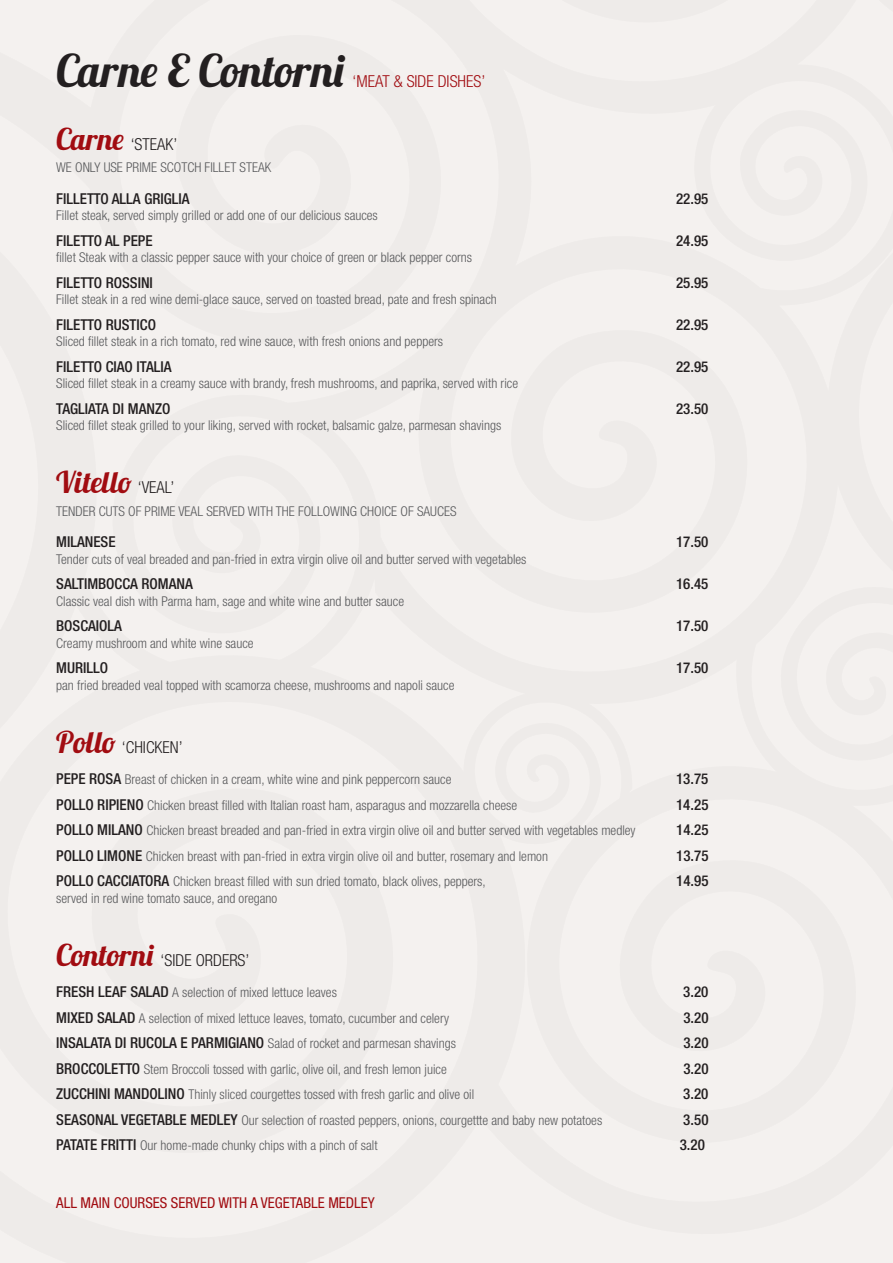
<style>
.page{position:relative;width:893px;height:1263px;background:#f4f1ef}
.page>*{position:absolute;margin:0;border:0;box-sizing:border-box;transform-origin:0 0}
.t1{font:45px "Lobster 1.3";color:#231f20}
.t2{font:30px "Lobster 1.3";color:#a10c11}
.t3{font:300 condensed 16.5px "Helvetica Neue LT Std";color:#231f20}
.t4{font:300 condensed 16.5px "Helvetica Neue LT Std";color:#a10c11}
.t5{font:500 condensed 15px "Helvetica Neue LT Std";color:#231f20}
.t6{font:condensed 15px "Helvetica Neue LT Std";color:#a10c11}
.t7{font:300 condensed 13.5px "Helvetica Neue LT Std";color:#58595b}
.s1{font-weight:500;font-size:15px;color:#231f20}
</style>
<div class="page">
<h1 class="t1" style="left:56px;top:42px;width:291px">Carne E Contorni</h1>
<p class="t4" style="left:353px;top:71px;width:134px">‘MEAT &amp; SIDE DISHES’</p>
<h2 class="t2" style="left:56px;top:120px;width:69px">Carne</h2>
<p class="t3" style="left:131px;top:134px;width:48px">‘STEAK’</p>
<p class="t7" style="left:56px;top:160px;width:217px">WE ONLY USE PRIME SCOTCH FILLET STEAK</p>
<p class="t5" style="left:56px;top:190px;width:135px">FILLETTO ALLA GRIGLIA</p>
<p class="t5" style="left:676px;top:190px;width:34px">22.95</p>
<p class="t7" style="left:56px;top:208px;width:323px">Fillet steak, served simply grilled or add one of our delicious sauces</p>
<p class="t5" style="left:56px;top:232px;width:98px">FILETTO AL PEPE</p>
<p class="t5" style="left:676px;top:232px;width:34px">24.95</p>
<p class="t7" style="left:56px;top:250px;width:417px">fillet Steak with a classic pepper sauce with your choice of green or black pepper corns</p>
<p class="t5" style="left:56px;top:274px;width:98px">FILETTO ROSSINI</p>
<p class="t5" style="left:676px;top:274px;width:34px">25.95</p>
<p class="t7" style="left:56px;top:292px;width:442px">Fillet steak in a red wine demi-glace sauce, served on toasted bread, pate and fresh spinach</p>
<p class="t5" style="left:56px;top:316px;width:101px">FILETTO RUSTICO</p>
<p class="t5" style="left:676px;top:316px;width:34px">22.95</p>
<p class="t7" style="left:56px;top:334px;width:388px">Sliced fillet steak in a rich tomato, red wine sauce, with fresh onions and peppers</p>
<p class="t5" style="left:56px;top:358px;width:117px">FILETTO CIAO ITALIA</p>
<p class="t5" style="left:676px;top:358px;width:34px">22.95</p>
<p class="t7" style="left:56px;top:376px;width:463px">Sliced fillet steak in a creamy sauce with brandy, fresh mushrooms, and paprika, served with rice</p>
<p class="t5" style="left:56px;top:400px;width:116px">TAGLIATA DI MANZO</p>
<p class="t5" style="left:676px;top:400px;width:34px">23.50</p>
<p class="t7" style="left:56px;top:418px;width:447px">Sliced fillet steak grilled to your liking, served with rocket, balsamic galze, parmesan shavings</p>
<h2 class="t2" style="left:56px;top:463px;width:77px">Vitello</h2>
<p class="t3" style="left:138px;top:478px;width:38px">‘VEAL’</p>
<p class="t7" style="left:56px;top:503px;width:402px">TENDER CUTS OF PRIME VEAL SERVED WITH THE FOLLOWING CHOICE OF SAUCES</p>
<p class="t5" style="left:56px;top:533px;width:61px">MILANESE</p>
<p class="t5" style="left:676px;top:533px;width:34px">17.50</p>
<p class="t7" style="left:56px;top:551px;width:472px">Tender cuts of veal breaded and pan-fried in extra virgin olive oil and butter served with vegetables</p>
<p class="t5" style="left:56px;top:575px;width:138px">SALTIMBOCCA ROMANA</p>
<p class="t5" style="left:676px;top:575px;width:34px">16.45</p>
<p class="t7" style="left:56px;top:593px;width:349px">Classic veal dish with Parma ham, sage and white wine and butter sauce</p>
<p class="t5" style="left:56px;top:617px;width:67px">BOSCAIOLA</p>
<p class="t5" style="left:676px;top:617px;width:34px">17.50</p>
<p class="t7" style="left:56px;top:635px;width:199px">Creamy mushroom and white wine sauce</p>
<p class="t5" style="left:56px;top:659px;width:53px">MURILLO</p>
<p class="t5" style="left:676px;top:659px;width:34px">17.50</p>
<p class="t7" style="left:56px;top:677px;width:400px">pan fried breaded veal topped with scamorza cheese, mushrooms and napoli sauce</p>
<h2 class="t2" style="left:56px;top:723px;width:61px">Pollo</h2>
<p class="t3" style="left:122px;top:737px;width:62px">‘CHICKEN’</p>
<p class="t7" style="left:56px;top:772px;width:397px"><span class="s1">PEPE ROSA</span> Breast of chicken in a cream, white wine and pink peppercorn sauce</p>
<p class="t5" style="left:676px;top:770px;width:34px">13.75</p>
<p class="t7" style="left:56px;top:797px;width:463px"><span class="s1">POLLO RIPIENO</span> Chicken breast filled with Italian roast ham, asparagus and mozzarella cheese</p>
<p class="t5" style="left:676px;top:796px;width:34px">14.25</p>
<p class="t7" style="left:56px;top:823px;width:581px"><span class="s1">POLLO MILANO</span> Chicken breast breaded and pan-fried in extra virgin olive oil and butter served with vegetables medley</p>
<p class="t5" style="left:676px;top:821px;width:34px">14.25</p>
<p class="t7" style="left:56px;top:848px;width:493px"><span class="s1">POLLO LIMONE</span> Chicken breast with pan-fried in extra virgin olive oil and butter, rosemary and lemon</p>
<p class="t5" style="left:676px;top:847px;width:34px">13.75</p>
<p class="t7" style="left:56px;top:874px;width:431px"><span class="s1">POLLO CACCIATORA</span> Chicken breast filled with sun dried tomato, black olives, peppers,</p>
<p class="t5" style="left:676px;top:872px;width:34px">14.95</p>
<p class="t7" style="left:56px;top:890px;width:223px">served in red wine tomato sauce, and oregano</p>
<h2 class="t2" style="left:56px;top:936px;width:99px">Contorni</h2>
<p class="t3" style="left:161px;top:950px;width:90px">‘SIDE ORDERS’</p>
<p class="t7" style="left:56px;top:985px;width:282px"><span class="s1">FRESH LEAF SALAD</span> A selection of mixed lettuce leaves</p>
<p class="t5" style="left:683px;top:983px;width:27px">3.20</p>
<p class="t7" style="left:56px;top:1010px;width:394px"><span class="s1">MIXED SALAD</span> A selection of mixed lettuce leaves, tomato, cucumber and celery</p>
<p class="t5" style="left:683px;top:1009px;width:27px">3.20</p>
<p class="t7" style="left:56px;top:1036px;width:401px"><span class="s1">INSALATA DI RUCOLA E PARMIGIANO</span> Salad of rocket and parmesan shavings</p>
<p class="t5" style="left:683px;top:1034px;width:27px">3.20</p>
<p class="t7" style="left:56px;top:1061px;width:392px"><span class="s1">BROCCOLETTO</span> Stem Broccoli tossed with garlic, olive oil, and fresh lemon juice</p>
<p class="t5" style="left:683px;top:1060px;width:27px">3.20</p>
<p class="t7" style="left:56px;top:1087px;width:419px"><span class="s1">ZUCCHINI MANDOLINO</span> Thinly sliced courgettes tossed with fresh garlic and olive oil</p>
<p class="t5" style="left:683px;top:1085px;width:27px">3.20</p>
<p class="t7" style="left:56px;top:1112px;width:547px"><span class="s1">SEASONAL VEGETABLE MEDLEY</span> Our selection of roasted peppers, onions, courgettte and baby new potatoes</p>
<p class="t5" style="left:683px;top:1111px;width:27px">3.50</p>
<p class="t7" style="left:56px;top:1138px;width:323px"><span class="s1">PATATE FRITTI</span> Our home-made chunky chips with a pinch of salt</p>
<p class="t5" style="left:680px;top:1136px;width:27px">3.20</p>
<p class="t6" style="left:56px;top:1194px;width:320px">ALL MAIN COURSES SERVED WITH A VEGETABLE MEDLEY</p>
</div>
